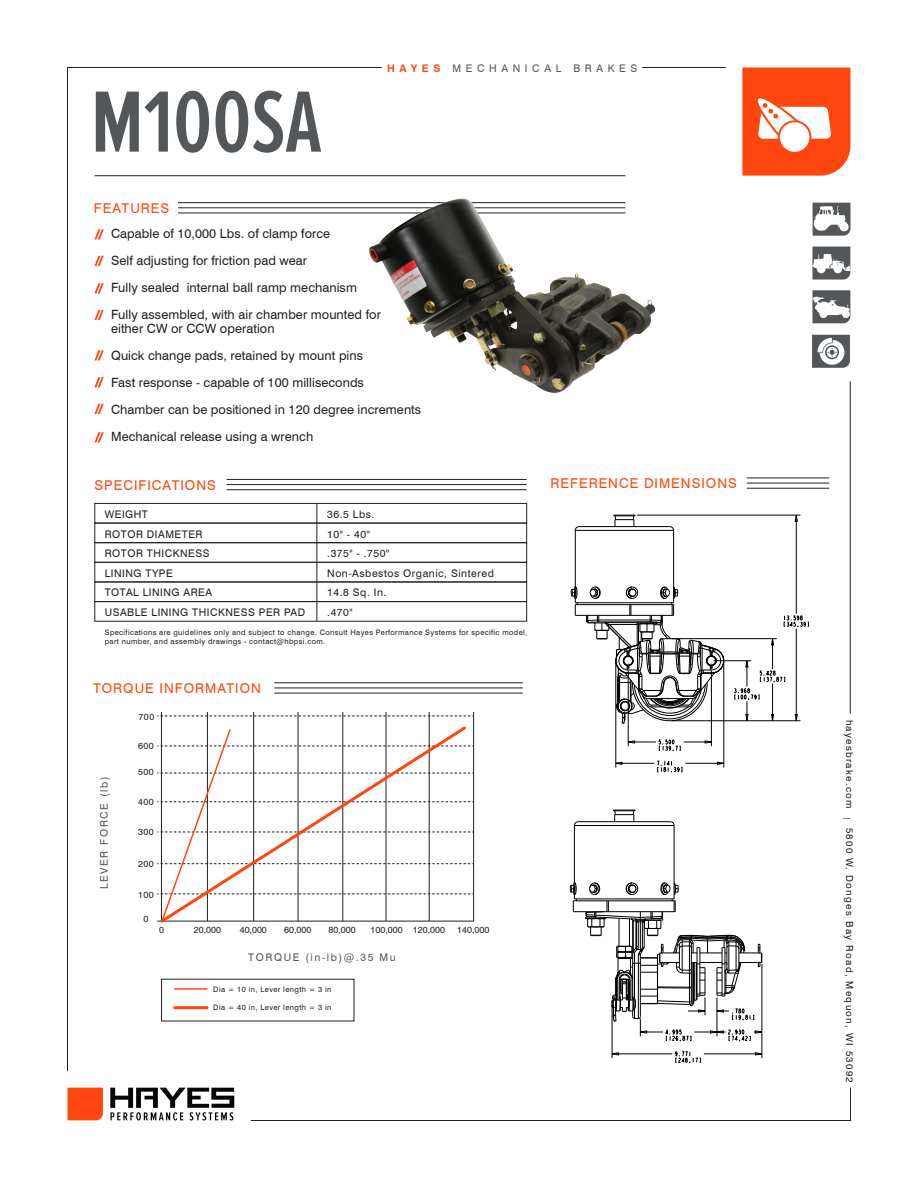
<style>
.page{position:relative;width:918px;height:1188px;background:#fff}
.page>*{position:absolute;margin:0;border:0;box-sizing:border-box;transform-origin:0 0}
.t1{font:600 90px "Proxima Nova Ex Cn";color:#54575a}
.t2{font:13.5px "Swiss 721 BT";letter-spacing:.075em;color:#ff460f}
.t3{font:12.75px/27px "Swiss 721 BT";letter-spacing:.005em;color:#231f20}
.t4{font:10.5px "Swiss 721 BT";letter-spacing:.05em;color:#231f20}
.t5{font:10.5px "Swiss 721 BT";letter-spacing:.15em;color:#54575a}
.t6{font:10.5px "Swiss 721 BT";letter-spacing:.44em;color:#54575a}
.t7{font:9.75px "Swiss 721 BT";letter-spacing:.13em;color:#231f20}
.t8{font:9px "Swiss 721 BT";color:#231f20}
.t9{font:7.5px/9px "Swiss 721 BT";letter-spacing:.05em;color:#231f20}
.s1{font-weight:700;color:#ff460f}
</style>
<div class="page">
<svg style="left:742px;top:67px;width:109px;height:109px"></svg>
<svg style="left:813px;top:203px;width:37px;height:33px"></svg>
<svg style="left:812px;top:290px;width:38px;height:33px"></svg>
<svg style="left:812px;top:247px;width:39px;height:33px"></svg>
<hr style="left:642px;top:67px;width:84px;height:1px;background:#231f20">
<svg style="left:67px;top:67px;width:315px;height:1005px"></svg>
<hr style="left:95px;top:175px;width:531px;height:1px;background:#231f20">
<hr style="left:850px;top:381px;width:1px;height:333px;background:#231f20">
<svg style="left:250px;top:1087px;width:601px;height:34px"></svg>
<svg style="left:95px;top:229px;width:9px;height:11px"></svg>
<svg style="left:95px;top:256px;width:9px;height:10px"></svg>
<svg style="left:95px;top:283px;width:9px;height:10px"></svg>
<svg style="left:95px;top:310px;width:9px;height:10px"></svg>
<svg style="left:95px;top:377px;width:9px;height:10px"></svg>
<svg style="left:95px;top:404px;width:9px;height:10px"></svg>
<svg style="left:95px;top:432px;width:9px;height:11px"></svg>
<svg style="left:95px;top:350px;width:9px;height:10px"></svg>
<svg style="left:67px;top:1088px;width:36px;height:32px"></svg>
<svg style="left:110px;top:1088px;width:124px;height:33px"></svg>
<svg style="left:94px;top:503px;width:433px;height:20px"></svg>
<div style="left:95px;top:523px;width:432px;height:20px;border:1px solid #231f20"></div>
<div style="left:95px;top:562px;width:432px;height:20px;border:1px solid #231f20"></div>
<div style="left:95px;top:601px;width:432px;height:20px;border:1px solid #231f20"></div>
<hr style="left:317px;top:503px;width:1px;height:118px;background:#231f20">
<svg style="left:157px;top:716px;width:316px;height:1px"></svg>
<hr style="left:161px;top:712px;width:1px;height:209px;background:#231f20">
<hr style="left:207px;top:712px;width:1px;height:209px;background:#231f20">
<hr style="left:253px;top:712px;width:1px;height:209px;background:#231f20">
<hr style="left:298px;top:712px;width:1px;height:209px;background:#231f20">
<hr style="left:343px;top:712px;width:1px;height:209px;background:#231f20">
<hr style="left:386px;top:712px;width:1px;height:209px;background:#231f20">
<hr style="left:429px;top:712px;width:1px;height:209px;background:#231f20">
<hr style="left:473px;top:712px;width:1px;height:209px;background:#231f20">
<svg style="left:158px;top:724px;width:311px;height:201px"></svg>
<div style="left:161px;top:979px;width:193px;height:42px;background:#fff"></div>
<hr style="left:175px;top:988px;width:32px;height:2px;background:#ff460f">
<hr style="left:175px;top:1006px;width:32px;height:3px;background:#ff460f">
<hr style="left:178px;top:202px;width:448px;height:1px;background:#231f20">
<hr style="left:178px;top:213px;width:448px;height:1px;background:#231f20">
<hr style="left:178px;top:208px;width:448px;height:1px;background:#231f20">
<hr style="left:227px;top:479px;width:300px;height:1px;background:#231f20">
<hr style="left:227px;top:489px;width:300px;height:1px;background:#231f20">
<hr style="left:227px;top:484px;width:300px;height:1px;background:#231f20">
<hr style="left:274px;top:683px;width:249px;height:1px;background:#231f20">
<hr style="left:274px;top:693px;width:249px;height:1px;background:#231f20">
<hr style="left:274px;top:688px;width:249px;height:1px;background:#231f20">
<svg style="left:812px;top:335px;width:38px;height:33px"></svg>
<hr style="left:747px;top:478px;width:82px;height:1px;background:#231f20">
<hr style="left:747px;top:488px;width:82px;height:1px;background:#231f20">
<hr style="left:747px;top:483px;width:82px;height:1px;background:#231f20">
<img style="left:367px;top:196px;width:289px;height:199px">
<svg style="left:657px;top:760px;width:25px;height:12px"></svg>
<svg style="left:784px;top:616px;width:25px;height:11px"></svg>
<hr style="left:575px;top:530px;width:1px;height:57px;background:#000">
<hr style="left:575px;top:615px;width:99px;height:1px;background:#000">
<hr style="left:575px;top:604px;width:99px;height:1px;background:#000">
<hr style="left:575px;top:602px;width:99px;height:1px;background:#000">
<hr style="left:673px;top:530px;width:1px;height:73px;background:#000">
<hr style="left:575px;top:530px;width:99px;height:1px;background:#000">
<hr style="left:579px;top:526px;width:91px;height:1px;background:#000">
<svg style="left:614px;top:515px;width:22px;height:12px"></svg>
<svg style="left:575px;top:526px;width:4px;height:5px"></svg>
<svg style="left:669px;top:526px;width:5px;height:5px"></svg>
<svg style="left:571px;top:587px;width:7px;height:28px"></svg>
<svg style="left:717px;top:762px;width:7px;height:3px"></svg>
<svg style="left:771px;top:639px;width:3px;height:6px"></svg>
<svg style="left:795px;top:714px;width:3px;height:7px"></svg>
<hr style="left:685px;top:763px;width:39px;height:1px;background:#000">
<hr style="left:616px;top:763px;width:38px;height:1px;background:#000">
<svg style="left:628px;top:740px;width:84px;height:11px"></svg>
<hr style="left:672px;top:721px;width:128px;height:1px;background:#000">
<hr style="left:713px;top:660px;width:38px;height:1px;background:#000">
<hr style="left:616px;top:663px;width:1px;height:104px;background:#000">
<hr style="left:628px;top:670px;width:1px;height:76px;background:#000">
<hr style="left:672px;top:638px;width:105px;height:1px;background:#000">
<svg style="left:586px;top:587px;width:139px;height:137px"></svg>
<hr style="left:711px;top:670px;width:1px;height:76px;background:#000">
<hr style="left:724px;top:663px;width:1px;height:104px;background:#000">
<svg style="left:734px;top:660px;width:51px;height:61px"></svg>
<hr style="left:637px;top:515px;width:163px;height:1px;background:#000">
<hr style="left:772px;top:639px;width:1px;height:30px;background:#000">
<hr style="left:772px;top:684px;width:1px;height:37px;background:#000">
<hr style="left:796px;top:515px;width:1px;height:99px;background:#000">
<hr style="left:796px;top:628px;width:1px;height:93px;background:#000">
<svg style="left:675px;top:1051px;width:26px;height:12px"></svg>
<hr style="left:574px;top:826px;width:1px;height:57px;background:#000">
<hr style="left:674px;top:826px;width:1px;height:73px;background:#000">
<hr style="left:573px;top:911px;width:102px;height:1px;background:#000">
<hr style="left:573px;top:901px;width:102px;height:1px;background:#000">
<hr style="left:574px;top:899px;width:100px;height:1px;background:#000">
<hr style="left:574px;top:825px;width:100px;height:1px;background:#000">
<hr style="left:578px;top:821px;width:92px;height:1px;background:#000">
<svg style="left:613px;top:810px;width:23px;height:12px"></svg>
<svg style="left:574px;top:821px;width:5px;height:5px"></svg>
<svg style="left:570px;top:883px;width:7px;height:29px"></svg>
<svg style="left:755px;top:1052px;width:7px;height:2px"></svg>
<hr style="left:704px;top:1054px;width:58px;height:1px;background:#000">
<hr style="left:612px;top:1054px;width:60px;height:1px;background:#000">
<hr style="left:612px;top:1006px;width:1px;height:52px;background:#000">
<svg style="left:585px;top:883px;width:178px;height:158px"></svg>
<hr style="left:717px;top:997px;width:1px;height:39px;background:#000">
<hr style="left:762px;top:964px;width:1px;height:94px;background:#000">
<h1 class="t1" style="left:91px;top:72px;width:232px">M100SA</h1>
<p class="t2" style="left:94px;top:200px;width:77px">FEATURES</p>
<p class="t6" style="left:387px;top:62px;width:252px"><span class="s1">HAYES</span> MECHANICAL BRAKES</p>
<p class="t3" style="left:111px;top:220px;width:271px">Capable of 10,000 Lbs. of clamp force<br>Self adjusting for friction pad wear<br>Fully sealed internal ball ramp mechanism Fully assembled, with air chamber mounted for</p>
<p class="t3" style="left:111px;top:315px;width:312px">either CW or CCW operation<br>Quick change pads, retained by mount pins<br>Fast response - capable of 100 milliseconds<br>Chamber can be positioned in 120 degree increments Mechanical release using a wrench</p>
<p class="t2" style="left:95px;top:477px;width:123px">SPECIFICATIONS</p>
<p class="t4" style="left:105px;top:508px;width:45px">WEIGHT</p>
<p class="t4" style="left:327px;top:508px;width:49px">36.5 Lbs.</p>
<p class="t4" style="left:105px;top:528px;width:99px">ROTOR DIAMETER</p>
<p class="t4" style="left:327px;top:528px;width:44px">10" - 40"</p>
<p class="t4" style="left:105px;top:547px;width:106px">ROTOR THICKNESS</p>
<p class="t4" style="left:327px;top:547px;width:63px">.375" - .750"</p>
<p class="t4" style="left:105px;top:567px;width:69px">LINING TYPE</p>
<p class="t4" style="left:327px;top:567px;width:168px">Non-Asbestos Organic, Sintered</p>
<p class="t4" style="left:105px;top:586px;width:109px">TOTAL LINING AREA</p>
<p class="t4" style="left:327px;top:586px;width:61px">14.8 Sq. In.</p>
<p class="t4" style="left:105px;top:606px;width:202px">USABLE LINING THICKNESS PER PAD</p>
<p class="t4" style="left:327px;top:606px;width:27px">.470"</p>
<p class="t9" style="left:105px;top:628px;width:424px">Specifications are guidelines only and subject to change. Consult Hayes Performance Systems for specific model, part number, and assembly drawings - contact@hbpsi.com.</p>
<p class="t2" style="left:93px;top:680px;width:169px">TORQUE INFORMATION</p>
<p class="t8" style="left:139px;top:711px;width:17px">700</p>
<p class="t5" style="left:98px;top:889px;width:114px;rotate:-90deg">LEVER FORCE (lb)</p>
<p class="t8" style="left:138px;top:740px;width:17px">600</p>
<p class="t8" style="left:138px;top:767px;width:17px">500</p>
<p class="t8" style="left:138px;top:796px;width:17px">400</p>
<p class="t8" style="left:138px;top:827px;width:17px">300</p>
<p class="t8" style="left:138px;top:859px;width:17px">200</p>
<p class="t8" style="left:138px;top:889px;width:17px">100</p>
<p class="t8" style="left:143px;top:913px;width:6px">0</p>
<p class="t8" style="left:159px;top:924px;width:6px">0</p>
<p class="t8" style="left:194px;top:924px;width:29px">20,000</p>
<p class="t8" style="left:240px;top:924px;width:29px">40,000</p>
<p class="t8" style="left:284px;top:924px;width:29px">60,000</p>
<p class="t8" style="left:329px;top:924px;width:29px">80,000</p>
<p class="t8" style="left:371px;top:924px;width:34px">100,000</p>
<p class="t5" style="left:248px;top:951px;width:149px">TORQUE (in-lb)@.35 Mu</p>
<p class="t9" style="left:213px;top:985px;width:120px">Dia = 10 in, Lever length = 3 in</p>
<p class="t9" style="left:213px;top:1003px;width:120px">Dia = 40 in, Lever length = 3 in</p>
<p class="t8" style="left:413px;top:924px;width:34px">120,000</p>
<p class="t8" style="left:457px;top:924px;width:34px">140,000</p>
<p class="t2" style="left:551px;top:475px;width:188px">REFERENCE DIMENSIONS</p>
<p class="t7" style="left:856px;top:720px;width:364px;rotate:90deg">hayesbrake.com I 5800 W. Donges Bay Road, Mequon, WI 53092</p>
</div>
